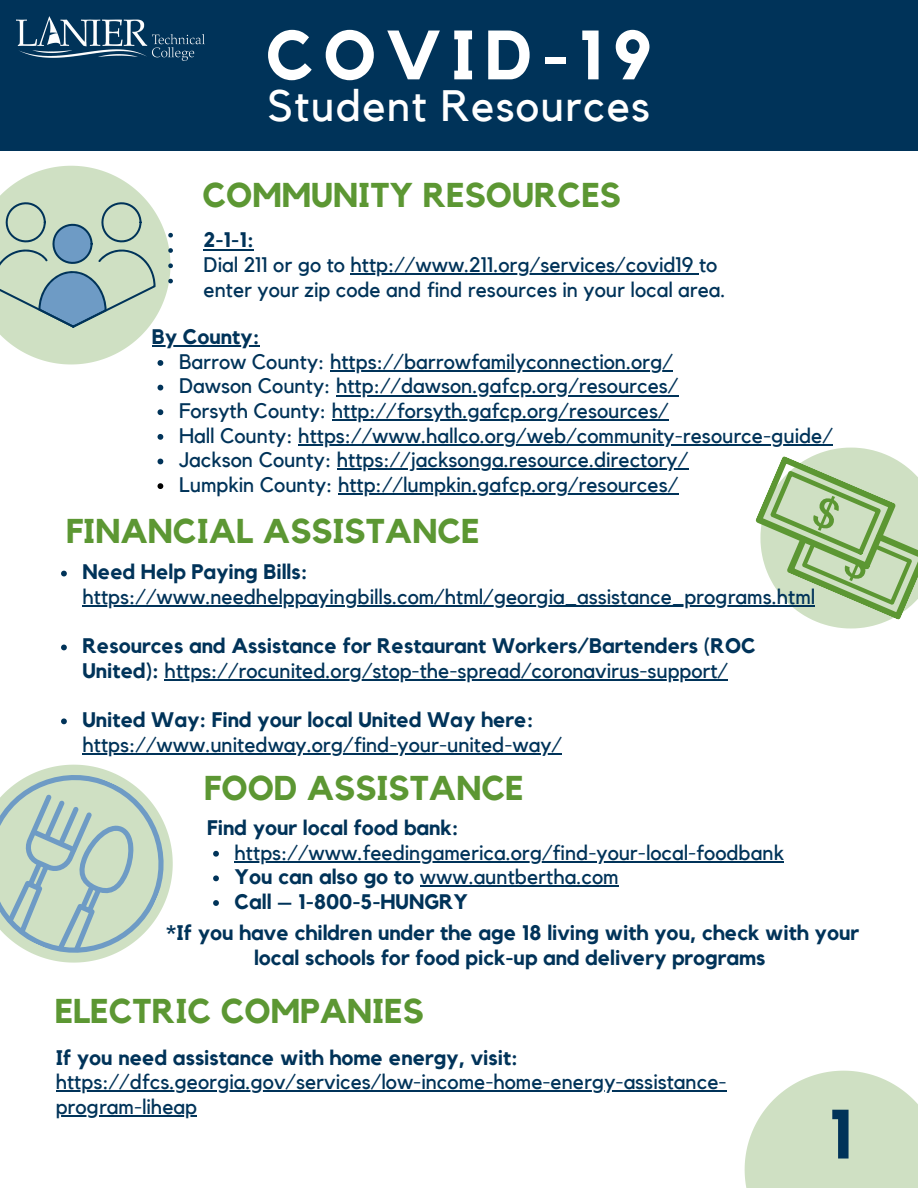
<style>
.page{position:relative;width:918px;height:1188px;background:#fff}
.page>*{position:absolute;margin:0;border:0;box-sizing:border-box;transform-origin:0 0}
.t1{font:700 68.85px "Kollektif";letter-spacing:.14em;color:#fff}
.t2{font:700 68.85px "Kollektif";color:#003359}
.t3{font:43.8px "Kollektif";letter-spacing:.03em;color:#fff}
.t4{font:700 34.35px "Kollektif";color:#5c9733}
.t5{font:21px/24.6px "Kollektif";color:#003359}
.t6{font:700 21px/24.6px "Kollektif";color:#003359}
.s1{font-weight:700}
.s2{font-weight:400}
</style>
<div class="page">
<div style="left:0;top:0;width:918px;height:150px;background:#003359"></div>
<svg style="left:0;top:166px;width:173px;height:200px"></svg>
<hr style="left:330px;top:370px;width:343px;height:2px;background:#003359">
<svg style="left:158px;top:385px;width:5px;height:5px"></svg>
<hr style="left:336px;top:395px;width:342px;height:1px;background:#003359">
<svg style="left:158px;top:409px;width:5px;height:6px"></svg>
<hr style="left:332px;top:419px;width:337px;height:2px;background:#003359">
<svg style="left:158px;top:434px;width:5px;height:6px"></svg>
<hr style="left:298px;top:444px;width:535px;height:2px;background:#003359">
<svg style="left:158px;top:459px;width:5px;height:5px"></svg>
<hr style="left:337px;top:469px;width:351px;height:1px;background:#003359">
<svg style="left:158px;top:483px;width:5px;height:6px"></svg>
<hr style="left:338px;top:493px;width:340px;height:2px;background:#003359">
<hr style="left:152px;top:346px;width:107px;height:1px;background:#003359">
<svg style="left:755px;top:448px;width:163px;height:181px"></svg>
<svg style="left:0;top:753px;width:173px;height:210px"></svg>
<svg style="left:5px;top:794px;width:140px;height:163px"></svg>
<svg style="left:61px;top:571px;width:6px;height:5px"></svg>
<hr style="left:83px;top:605px;width:732px;height:2px;background:#003359">
<svg style="left:61px;top:645px;width:6px;height:5px"></svg>
<hr style="left:165px;top:679px;width:563px;height:2px;background:#003359">
<svg style="left:61px;top:718px;width:6px;height:6px"></svg>
<hr style="left:83px;top:753px;width:479px;height:2px;background:#003359">
<svg style="left:213px;top:851px;width:6px;height:6px"></svg>
<hr style="left:235px;top:861px;width:549px;height:1px;background:#003359">
<svg style="left:213px;top:875px;width:6px;height:6px"></svg>
<hr style="left:420px;top:886px;width:199px;height:1px;background:#003359">
<svg style="left:213px;top:900px;width:6px;height:6px"></svg>
<hr style="left:56px;top:1090px;width:671px;height:2px;background:#003359">
<hr style="left:56px;top:1115px;width:141px;height:1px;background:#003359">
<svg style="left:744px;top:1070px;width:174px;height:118px"></svg>
<hr style="left:204px;top:249px;width:50px;height:1px;background:#003359">
<hr style="left:351px;top:274px;width:348px;height:1px;background:#003359">
<img style="left:17px;top:17px;width:188px;height:44px">
<p class="t1" style="left:266px;top:24px;width:388px">COVID-19</p>
<p class="t3" style="left:268px;top:85px;width:384px">Student Resources</p>
<p class="t4" style="left:202px;top:180px;width:420px">COMMUNITY RESOURCES</p>
<p class="t6" style="left:204px;top:229px;width:52px">2-1-1:</p>
<p class="t5" style="left:204px;top:253px;width:524px">Dial 211 or go to http://www.211.org/services/covid19 to enter your zip code and find resources in your local area.</p>
<p class="t6" style="left:152px;top:325px;width:109px">By County:</p>
<p class="t5" style="left:179px;top:350px;width:496px">Barrow County: https://barrowfamilyconnection.org/</p>
<p class="t5" style="left:179px;top:375px;width:501px">Dawson County: http://dawson.gafcp.org/resources/</p>
<p class="t5" style="left:179px;top:399px;width:491px">Forsyth County: http://forsyth.gafcp.org/resources/</p>
<p class="t5" style="left:179px;top:424px;width:655px">Hall County: https://www.hallco.org/web/community-resource-guide/</p>
<p class="t5" style="left:179px;top:449px;width:511px">Jackson County: https://jacksonga.resource.directory/</p>
<p class="t5" style="left:179px;top:473px;width:501px">Lumpkin County: http://lumpkin.gafcp.org/resources/</p>
<p class="t4" style="left:66px;top:515px;width:415px">FINANCIAL ASSISTANCE</p>
<p class="t5" style="left:83px;top:561px;width:734px"><span class="s1">Need Help Paying Bills: </span>https://www.needhelppayingbills.com/html/georgia_assistance_programs.html</p>
<p class="t6" style="left:83px;top:634px;width:675px">Resources and Assistance for Restaurant Workers/Bartenders (ROC<br>United): <span class="s2">https://rocunited.org/stop-the-spread/coronavirus-support/</span></p>
<p class="t5" style="left:83px;top:708px;width:481px"><span class="s1">United Way: Find your local United Way here: </span>https://www.unitedway.org/find-your-united-way/</p>
<p class="t4" style="left:204px;top:772px;width:321px">FOOD ASSISTANCE</p>
<p class="t6" style="left:207px;top:816px;width:253px">Find your local food bank:</p>
<p class="t5" style="left:235px;top:841px;width:551px">https://www.feedingamerica.org/find-your-local-foodbank</p>
<p class="t5" style="left:235px;top:865px;width:386px"><span class="s1">You can also go to</span> www.auntbertha.com</p>
<p class="t6" style="left:235px;top:890px;width:235px">Call – 1-800-5-HUNGRY</p>
<p class="t6" style="left:166px;top:921px;width:694px;text-align:center">*If you have children under the age 18 living with you, check with your local schools for food pick-up and delivery programs</p>
<p class="t4" style="left:55px;top:995px;width:371px">ELECTRIC COMPANIES</p>
<p class="t5" style="left:56px;top:1046px;width:672px"><span class="s1">If you need assistance with home energy, visit: </span>https://dfcs.georgia.gov/services/low-income-home-energy-assistance&shy;program-liheap</p>
<p class="t2" style="left:828px;top:1103px;width:27px">1</p>
</div>
